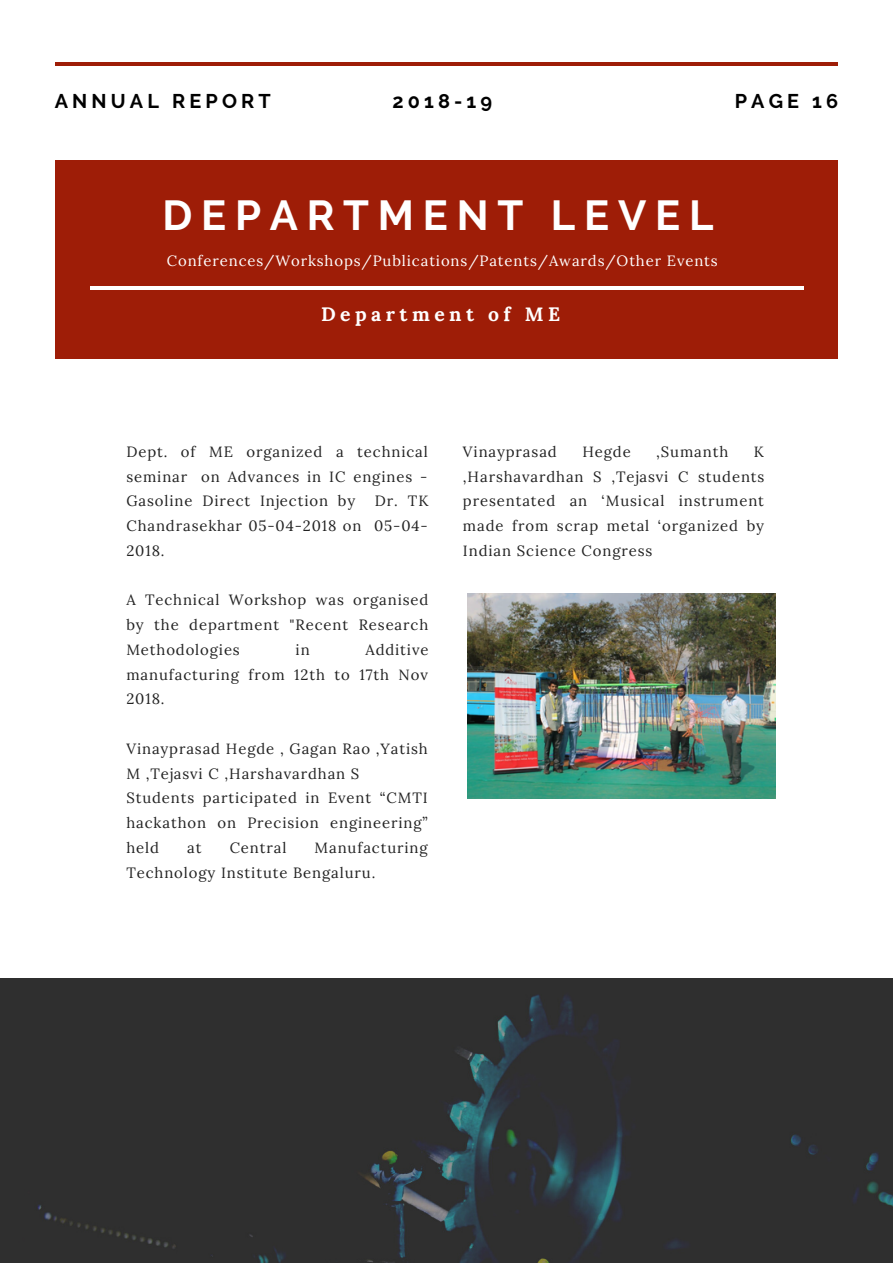
<style>
.page{position:relative;width:893px;height:1264px;background:#fff}
.page>*{position:absolute;margin:0;border:0;box-sizing:border-box;transform-origin:0 0}
.t1{font:700 41.85px "Raleway";letter-spacing:.21em;color:#fff}
.t2{font:700 19.8px "Raleway";letter-spacing:.21em;color:#000}
.t3{font:700 19.35px "Lora";letter-spacing:.23em;color:#fff}
.t4{font:14.85px/24.8px "Lora";letter-spacing:.06em;color:#222;text-align:justify}
.t5{font:14.85px "Lora";letter-spacing:.06em;color:#fff}
</style>
<div class="page">
<img style="left:0;top:978px;width:892px;height:284px">
<hr style="left:55px;top:62px;width:782px;height:4px;background:#9e1d07">
<div style="left:55px;top:161px;width:782px;height:197px;background:#9e1d07"></div>
<hr style="left:91px;top:286px;width:712px;height:4px;background:#fff">
<img style="left:467px;top:593px;width:308px;height:205px">
<p class="t2" style="left:55px;top:89px;width:217px">ANNUAL REPORT</p>
<p class="t2" style="left:734px;top:89px;width:105px">PAGE 16</p>
<p class="t2" style="left:392px;top:89px;width:101px">2018-19</p>
<p class="t1" style="left:162px;top:191px;width:552px">DEPARTMENT LEVEL</p>
<p class="t5" style="left:167px;top:251px;width:552px">Conferences/Workshops/Publications/Patents/Awards/Other Events</p>
<p class="t3" style="left:321px;top:302px;width:240px">Department of ME</p>
<p class="t4" style="left:126px;top:439px;width:303px">Dept. of ME organized a technical seminar on Advances in IC engines - Gasoline Direct Injection by</p>
<p class="t4" style="left:126px;top:488px;width:303px;text-indent:248px">Dr. TK Chandrasekhar 05-04-2018 on 05-04- 2018.</p>
<p class="t4" style="left:126px;top:587px;width:303px">A Technical Workshop was organised by the department "Recent Research Methodologies</p>
<p class="t4" style="left:126px;top:637px;width:303px;text-indent:239px">Additive manufacturing from 12th to 17th Nov 2018.</p>
<p class="t4" style="left:126px;top:736px;width:303px">Vinayprasad Hegde , Gagan Rao ,Yatish<br>M ,Tejasvi C ,Harshavardhan S</p>
<p class="t4" style="left:126px;top:785px;width:303px">Students participated in Event “CMTI hackathon on Precision engineering” held</p>
<p class="t4" style="left:295px;top:637px;width:16px">in</p>
<p class="t4" style="left:126px;top:835px;width:303px;text-indent:188px">Manufacturing<br>Technology Institute Bengaluru.</p>
<p class="t4" style="left:187px;top:835px;width:16px">at</p>
<p class="t4" style="left:230px;top:835px;width:58px">Central</p>
<p class="t4" style="left:463px;top:439px;width:95px">Vinayprasad</p>
<p class="t4" style="left:582px;top:439px;width:50px">Hegde</p>
<p class="t4" style="left:656px;top:439px;width:73px">,Sumanth</p>
<p class="t4" style="left:463px;top:439px;width:303px;text-indent:291px">K ,Harshavardhan S ,Tejasvi C students presentated an ‘Musical instrument made from scrap metal ‘organized by Indian Science Congress</p>
</div>
